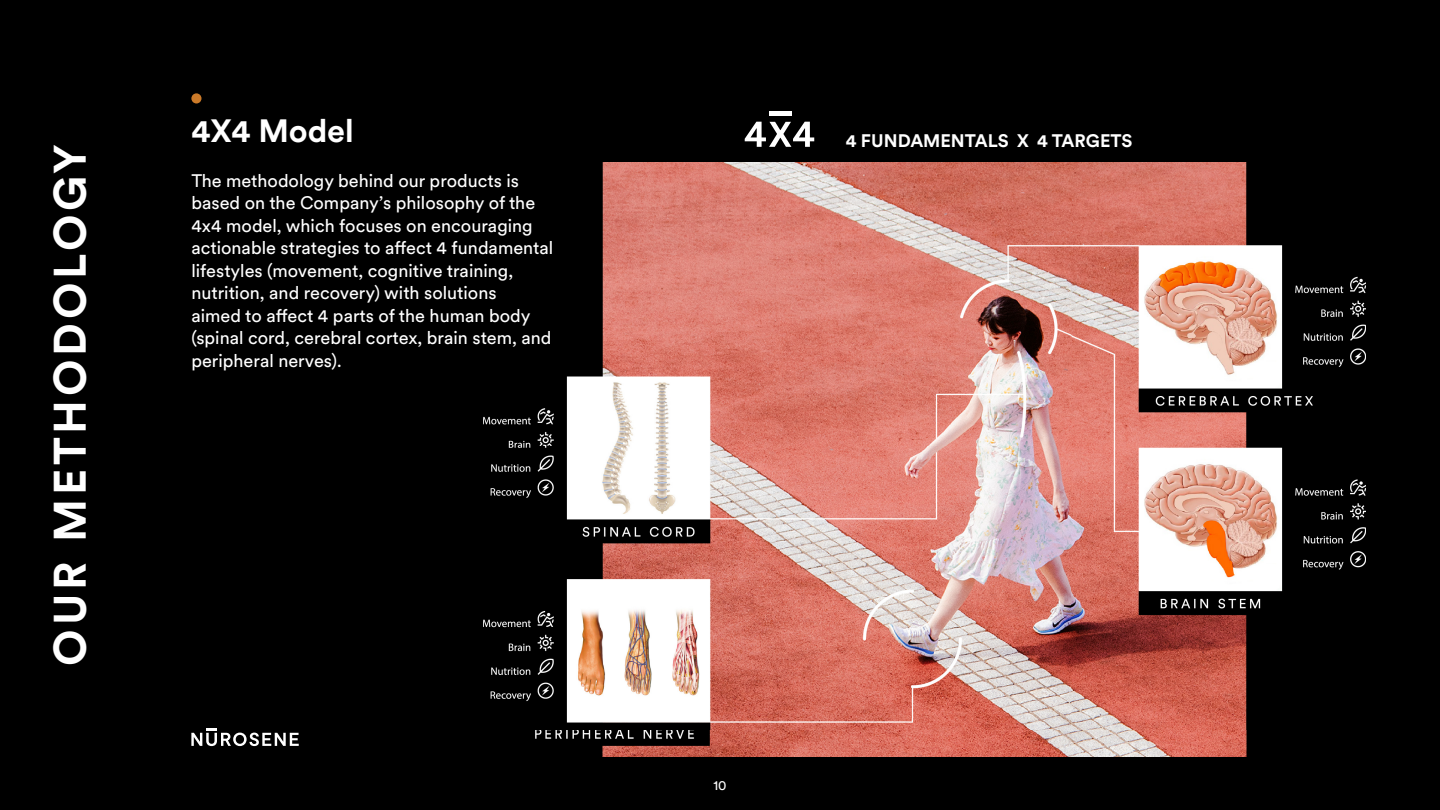
<style>
.page{position:relative;width:1440px;height:810px;background:#000}
.page>*{position:absolute;margin:0;border:0;box-sizing:border-box;transform-origin:0 0}
.t1{font:700 45px "Circular XX";letter-spacing:.085em;color:#fff}
.t2{font:700 31.95px "Circular XX";color:#fff}
.t3{font:18px/22.5px "Circular XX";color:#fff}
.t4{font:700 18px "Circular XX";color:#fff}
.t5{font:13.5px "Circular XX";color:#fff}
</style>
<div class="page">
<img style="left:483px;top:162px;width:883px;height:595px">
<svg style="left:745px;top:122px;width:69px;height:25px"></svg>
<hr style="left:769px;top:112px;width:22px;height:4px;background:#fff">
<div style="left:191px;top:93px;width:11px;height:11px;background:#cb7a29;border-radius:50%"></div>
<svg style="left:191px;top:728px;width:108px;height:18px"></svg>
<h1 class="t1" style="left:39px;top:666px;width:523px;rotate:-90deg">OUR METHODOLOGY</h1>
<h2 class="t2" style="left:191px;top:108px;width:164px">4X4 Model</h2>
<p class="t3" style="left:191px;top:168px;width:363px">The methodology behind our products is based on the Company’s philosophy of the 4x4 model, which focuses on encouraging actionable strategies to affect 4 fundamental lifestyles (movement, cognitive training, nutrition, and recovery) with solutions<br>aimed to affect 4 parts of the human body (spinal cord, cerebral cortex, brain stem, and peripheral nerves).</p>
<p class="t4" style="left:846px;top:128px;width:288px">4 FUNDAMENTALS X 4 TARGETS</p>
<p class="t5" style="left:713px;top:776px;width:15px">10</p>
</div>
